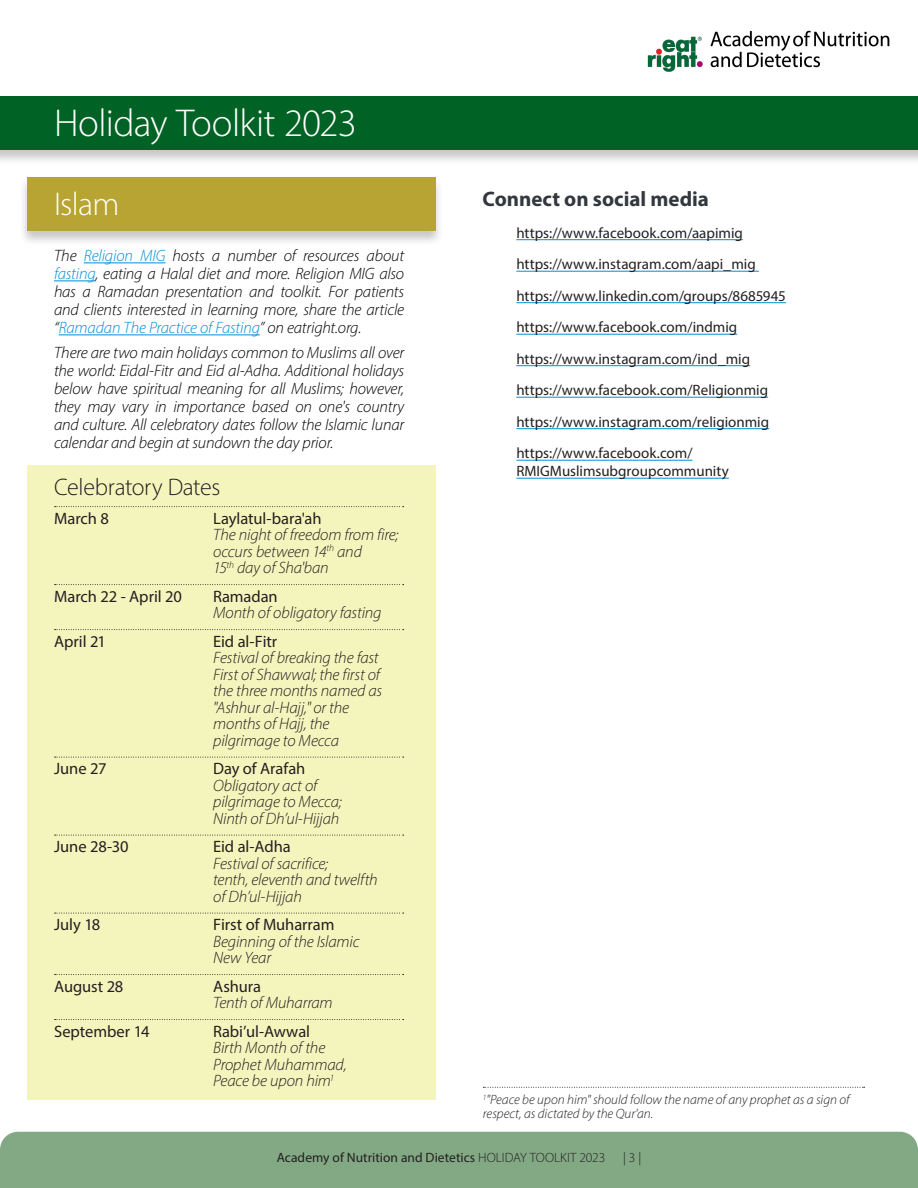
<style>
.page{position:relative;width:918px;height:1188px;background:#fff}
.page>*{position:absolute;margin:0;border:0;box-sizing:border-box;transform-origin:0 0}
.t1{font:300 39px "Myriad Pro";letter-spacing:-.015em;color:#fff}
.t2{font:300 33px "Myriad Pro";letter-spacing:-.02em;color:#fff}
.t3{font:300 24px "Myriad Pro";letter-spacing:-.015em;color:#231f20}
.t4{font:700 21px "Myriad Pro";color:#33383e}
.t5{font:italic 300 16.5px/18px "Myriad Pro";letter-spacing:-.01em;color:#000;text-align:justify}
.t6{font:italic 300 16.5px/16.5px "Myriad Pro";letter-spacing:-.01em;color:#231f20}
.t7{font:16.5px "Myriad Pro";letter-spacing:-.005em;color:#231f20}
.t8{font:15px/18px "Myriad Pro";color:#231f20}
.t9{font:italic 300 13.5px/13.5px "Myriad Pro";color:#231f20}
.t10{font:13.5px "Myriad Pro";letter-spacing:.005em;color:#231f20}
.t11{font:300 13.5px "Myriad Pro";color:#231f20}
.s1{color:#008fd5}
.s2{font-weight:400;font-style:normal}
.s3{font-weight:300}
</style>
<div class="page">
<div style="left:0;top:1132px;width:918px;height:56px;background:#82a984"></div>
<div style="left:0;top:95px;width:918px;height:71px;background:#231f20;opacity:.25"></div>
<div style="left:0;top:96px;width:918px;height:54px;background:#006224"></div>
<img style="left:647px;top:30px;width:243px;height:42px">
<hr style="left:516px;top:239px;width:227px;height:1px;background:#008fd5">
<hr style="left:516px;top:271px;width:243px;height:1px;background:#008fd5">
<hr style="left:516px;top:302px;width:270px;height:1px;background:#008fd5">
<hr style="left:516px;top:334px;width:221px;height:1px;background:#008fd5">
<hr style="left:516px;top:365px;width:234px;height:1px;background:#008fd5">
<hr style="left:516px;top:397px;width:252px;height:1px;background:#008fd5">
<hr style="left:516px;top:428px;width:253px;height:1px;background:#008fd5">
<hr style="left:516px;top:460px;width:177px;height:1px;background:#008fd5">
<hr style="left:516px;top:478px;width:213px;height:1px;background:#008fd5">
<div style="left:27px;top:466px;width:408px;height:634px;background:#f4f5bd"></div>
<svg style="left:55px;top:506px;width:349px;height:1px"></svg>
<svg style="left:55px;top:584px;width:349px;height:1px"></svg>
<svg style="left:55px;top:629px;width:349px;height:1px"></svg>
<svg style="left:55px;top:757px;width:349px;height:1px"></svg>
<svg style="left:55px;top:835px;width:349px;height:1px"></svg>
<svg style="left:55px;top:913px;width:349px;height:1px"></svg>
<svg style="left:55px;top:974px;width:349px;height:1px"></svg>
<svg style="left:55px;top:1019px;width:349px;height:1px"></svg>
<div style="left:19px;top:176px;width:425px;height:71px;background:#231f20;opacity:.25"></div>
<div style="left:27px;top:177px;width:408px;height:54px;background:#b7a432"></div>
<hr style="left:84px;top:262px;width:81px;height:1px;background:#008fd5">
<hr style="left:54px;top:280px;width:42px;height:1px;background:#008fd5">
<hr style="left:59px;top:334px;width:201px;height:1px;background:#008fd5">
<svg style="left:483px;top:1087px;width:382px;height:1px"></svg>
<p class="t1" style="left:54px;top:100px;width:304px">Holiday Toolkit 2023</p>
<p class="t2" style="left:54px;top:184px;width:67px">Islam</p>
<p class="t5" style="left:54px;top:247px;width:352px">The <span class="s1">Religion MIG</span> hosts a number of resources about <span class="s1">fasting</span>, eating a Halal diet and more. Religion MIG also has a Ramadan presentation and toolkit. For patients and clients interested in learning more, share the article “<span class="s1">Ramadan The Practice of Fasting</span>” on eatright.org.</p>
<p class="t5" style="left:54px;top:343px;width:352px">There are two main holidays common to Muslims all over the world: Eidal-Fitr and Eid al-Adha. Additional holidays below have spiritual meaning for all Muslims; however, they may vary in importance based on one's country and culture. All celebratory dates follow the Islamic lunar calendar and begin at sundown the day prior.</p>
<p class="t3" style="left:54px;top:473px;width:168px">Celebratory Dates</p>
<p class="t7" style="left:54px;top:508px;width:56px">March 8</p>
<p class="t6" style="left:213px;top:510px;width:187px"><span class="s2">Laylatul-bara'ah<br></span>The night of freedom from fire; occurs between 14<sup>th</sup> and<br>15<sup>th</sup> day of Sha'ban</p>
<p class="t7" style="left:54px;top:586px;width:129px">March 22 - April 20</p>
<p class="t6" style="left:213px;top:588px;width:170px"><span class="s2">Ramadan<br></span>Month of obligatory fasting</p>
<p class="t7" style="left:54px;top:631px;width:53px">April 21</p>
<p class="t6" style="left:213px;top:633px;width:170px"><span class="s2">Eid al-Fitr<br></span>Festival of breaking the fast<br>First of Shawwal; the first of the three months named as "Ashhur al-Hajj," or the months of Hajj, the pilgrimage to Mecca</p>
<p class="t7" style="left:54px;top:759px;width:54px">June 27</p>
<p class="t6" style="left:213px;top:760px;width:130px"><span class="s2">Day of Arafah<br></span>Obligatory act of pilgrimage to Mecca;<br>Ninth of Dh’ul-Hijjah</p>
<p class="t7" style="left:54px;top:836px;width:76px">June 28-30</p>
<p class="t6" style="left:213px;top:838px;width:166px"><span class="s2">Eid al-Adha<br></span>Festival of sacrifice;<br>tenth, eleventh and twelfth of Dh’ul-Hijjah</p>
<p class="t7" style="left:54px;top:914px;width:48px">July 18</p>
<p class="t6" style="left:213px;top:916px;width:148px"><span class="s2">First of Muharram<br></span>Beginning of the Islamic<br>New Year</p>
<p class="t7" style="left:54px;top:976px;width:71px">August 28</p>
<p class="t6" style="left:213px;top:978px;width:121px"><span class="s2">Ashura<br></span>Tenth of Muharram</p>
<p class="t7" style="left:54px;top:1021px;width:97px">September 14</p>
<p class="t6" style="left:213px;top:1023px;width:135px"><span class="s2">Rabi’ul-Awwal<br></span>Birth Month of the<br>Prophet Muhammad,<br>Peace be upon him<sup>1</sup></p>
<p class="t4" style="left:483px;top:185px;width:228px">Connect on social media</p>
<p class="t8" style="left:516px;top:223px;width:228px">https://www.facebook.com/aapimig</p>
<p class="t8" style="left:516px;top:255px;width:241px">https://www.instagram.com/aapi_mig</p>
<p class="t8" style="left:516px;top:286px;width:271px">https://www.linkedin.com/groups/8685945</p>
<p class="t8" style="left:516px;top:318px;width:222px">https://www.facebook.com/indmig</p>
<p class="t8" style="left:516px;top:349px;width:235px">https://www.instagram.com/ind_mig</p>
<p class="t8" style="left:516px;top:381px;width:253px">https://www.facebook.com/Religionmig</p>
<p class="t8" style="left:516px;top:412px;width:254px">https://www.instagram.com/religionmig</p>
<p class="t8" style="left:516px;top:444px;width:214px">https://www.facebook.com/<br>RMIGMuslimsubgroupcommunity</p>
<p class="t9" style="left:483px;top:1093px;width:368px"><sup>1</sup>"Peace be upon him" should follow the name of any prophet as a sign of respect, as dictated by the Qur'an.</p>
<p class="t10" style="left:277px;top:1149px;width:330px">Academy of Nutrition and Dietetics <span class="s3">HOLIDAY TOOLKIT 2023</span></p>
<p class="t11" style="left:623px;top:1150px;width:20px">| 3 |</p>
</div>
